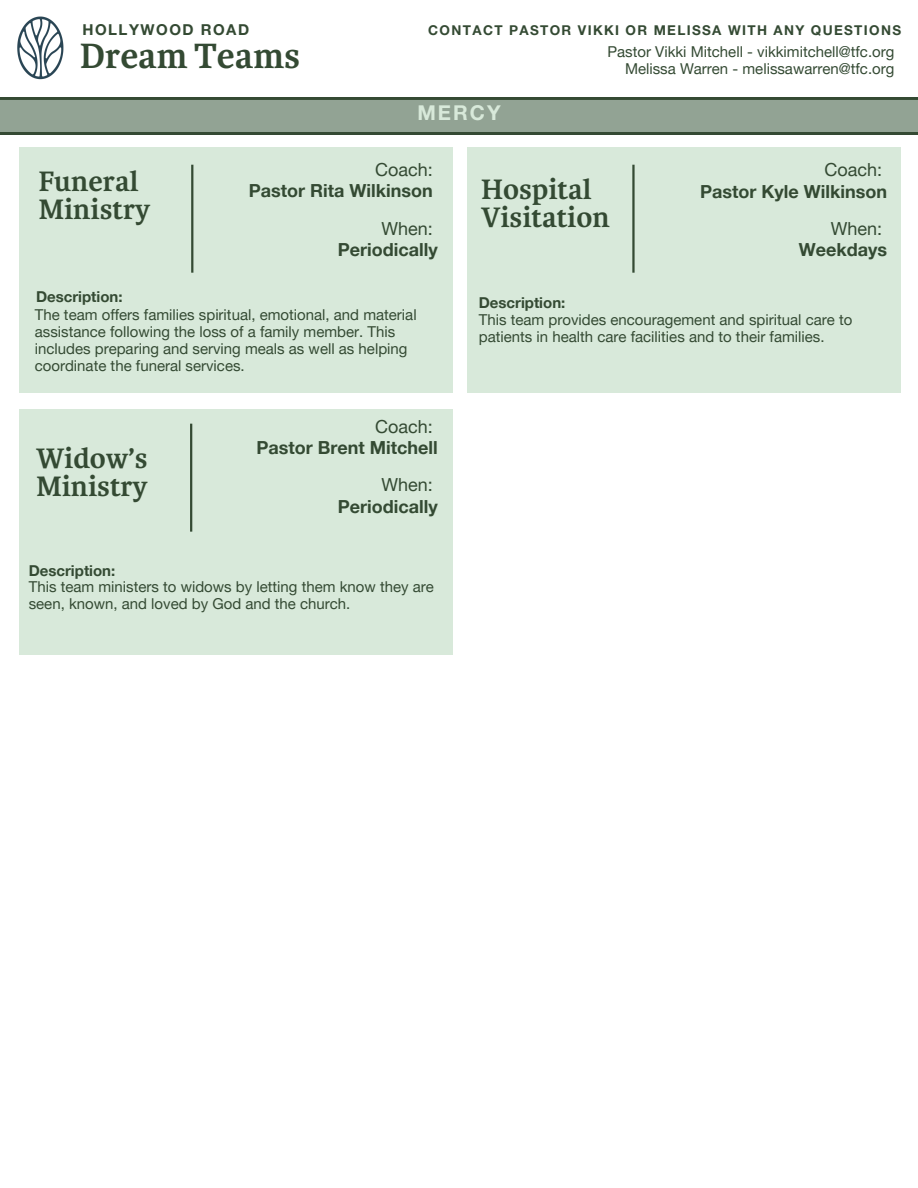
<style>
.page{position:relative;width:918px;height:1188px;background:#fff}
.page>*{position:absolute;margin:0;border:0;box-sizing:border-box;transform-origin:0 0}
.t1{font:700 37.5px "Karmina";color:#344a33}
.t2{font:700 30px/28.2px "Karmina";color:#344a33}
.t3{font:700 20.4px "Helvetica Neue LT Pro";letter-spacing:.1em;color:#d8e9da}
.t4{font:700 18px "Helvetica Neue LT Pro";color:#344a33}
.t5{font:18px "Helvetica Neue LT Pro";color:#344a33}
.t6{font:15px/16.8px "Helvetica Neue LT Pro";color:#344a33}
.t7{font:700 15px "Helvetica Neue LT Pro";color:#344a33}
.t8{font:700 15px "Helvetica Neue LT Pro";letter-spacing:.1em;color:#344a33}
.t9{font:700 13.5px "Helvetica Neue LT Pro";letter-spacing:.1em;color:#344a33}
</style>
<div class="page">
<img style="left:17px;top:16px;width:47px;height:64px">
<svg style="left:0;top:98px;width:918px;height:36px;background:#879989"></svg>
<div style="left:19px;top:148px;width:433px;height:245px;background:#d8e9da"></div>
<div style="left:19px;top:409px;width:433px;height:245px;background:#d8e9da"></div>
<div style="left:468px;top:148px;width:433px;height:245px;background:#d8e9da"></div>
<hr style="left:191px;top:165px;width:2px;height:108px;background:#344a33">
<hr style="left:632px;top:165px;width:3px;height:108px;background:#344a33">
<hr style="left:190px;top:424px;width:2px;height:108px;background:#344a33">
<p class="t8" style="left:82px;top:24px;width:168px">HOLLYWOOD ROAD</p>
<h6 class="t1" style="left:80px;top:36px;width:222px">Dream Teams</h6>
<h1 class="t9" style="left:428px;top:25px;width:474px">CONTACT PASTOR VIKKI OR MELISSA WITH ANY QUESTIONS</h1>
<h6 class="t3" style="left:417px;top:106px;width:85px">MERCY</h6>
<p class="t6" style="left:607px;top:46px;width:288px">Pastor Vikki Mitchell - vikkimitchell@tfc.org</p>
<p class="t6" style="left:625px;top:62px;width:271px">Melissa Warren - melissawarren@tfc.org</p>
<p class="t2" style="left:38px;top:167px;width:113px">Funeral<br>Ministry</p>
<h5 class="t7" style="left:36px;top:291px;width:88px">Description:</h5>
<p class="t5" style="left:375px;top:163px;width:59px">Coach:</p>
<h2 class="t4" style="left:249px;top:185px;width:185px">Pastor Rita Wilkinson</h2>
<h5 class="t5" style="left:381px;top:222px;width:53px">When:</h5>
<h5 class="t4" style="left:338px;top:244px;width:101px">Periodically</h5>
<p class="t6" style="left:35px;top:308px;width:383px">The team offers families spiritual, emotional, and material assistance following the loss of a family member. This includes preparing and serving meals as well as helping coordinate the funeral services.</p>
<h4 class="t2" style="left:36px;top:444px;width:113px">Widow’s<br>Ministry</h4>
<h2 class="t7" style="left:29px;top:565px;width:88px">Description:</h2>
<h3 class="t5" style="left:375px;top:420px;width:59px">Coach:</h3>
<p class="t4" style="left:256px;top:441px;width:183px">Pastor Brent Mitchell</p>
<h4 class="t5" style="left:381px;top:479px;width:53px">When:</h4>
<h4 class="t4" style="left:338px;top:500px;width:101px">Periodically</h4>
<p class="t6" style="left:29px;top:581px;width:407px">This team ministers to widows by letting them know they are seen, known, and loved by God and the church.</p>
<h2 class="t2" style="left:481px;top:176px;width:130px">Hospital<br>Visitation</h2>
<p class="t7" style="left:479px;top:298px;width:88px">Description:</p>
<p class="t5" style="left:824px;top:163px;width:59px">Coach:</p>
<h5 class="t4" style="left:700px;top:185px;width:188px">Pastor Kyle Wilkinson</h5>
<h4 class="t5" style="left:831px;top:222px;width:53px">When:</h4>
<h5 class="t4" style="left:799px;top:244px;width:90px">Weekdays</h5>
<h4 class="t6" style="left:479px;top:314px;width:375px">This team provides encouragement and spiritual care to patients in health care facilities and to their families.</h4>
</div>
